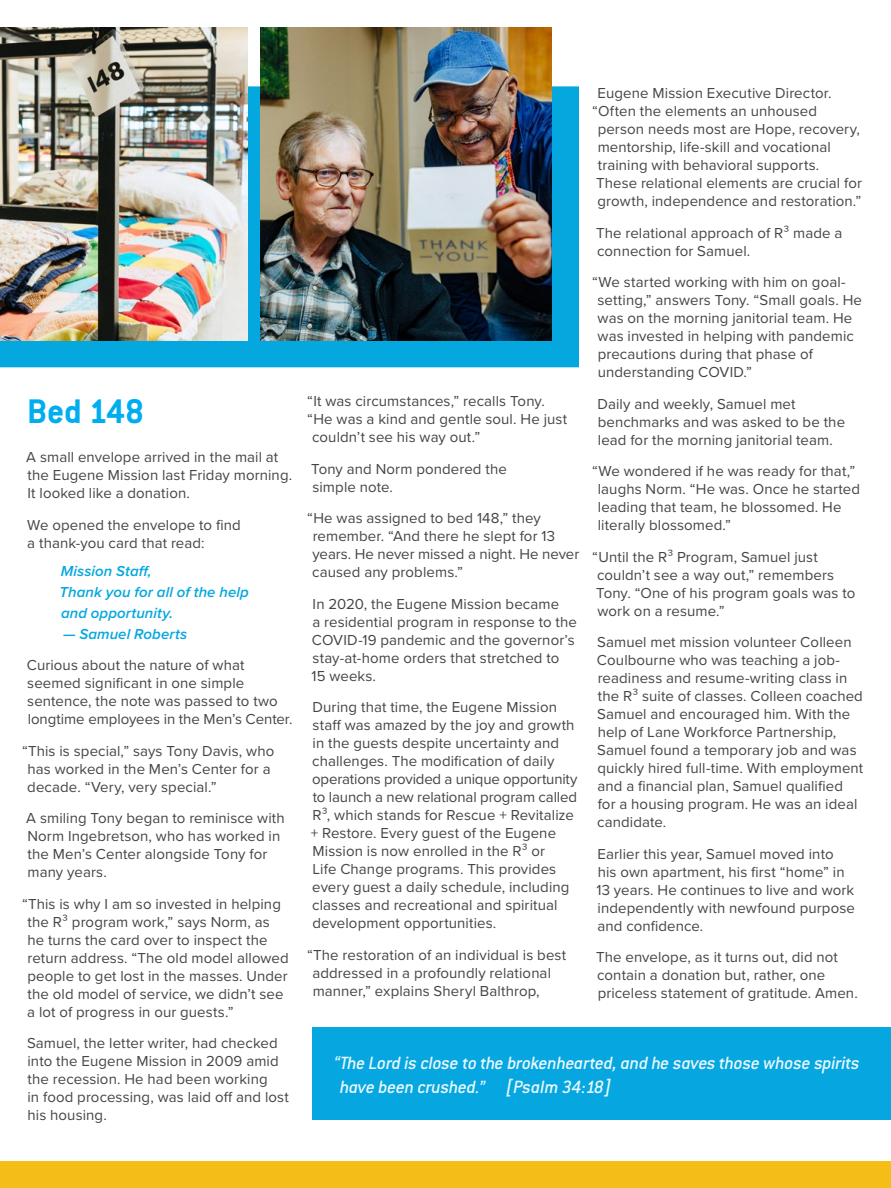
<style>
.page{position:relative;width:891px;height:1188px;background:#fff}
.page>*{position:absolute;margin:0;border:0;box-sizing:border-box;transform-origin:0 0}
.t1{font:700 37.5px "Conduit ITC";color:#00aeef}
.t2{font:italic 500 19.5px/24px "Conduit ITC";letter-spacing:-.015em;color:#e9f7fe}
.t3{font:15px/18px "Proxima Nova";letter-spacing:.005em;color:#444545}
.t4{font:italic 600 15px/21px "Proxima Nova";letter-spacing:.005em;color:#05a7df}
</style>
<div class="page">
<div style="left:0;top:86px;width:579px;height:281px;background:#05a7df"></div>
<img style="left:0;top:27px;width:247px;height:313px">
<img style="left:260px;top:27px;width:292px;height:313px">
<div style="left:312px;top:1027px;width:579px;height:93px;background:#06a7e0"></div>
<div style="left:0;top:1161px;width:891px;height:27px;background:#f5bd17"></div>
<h1 class="t1" style="left:27px;top:389px;width:119px">Bed 148</h1>
<p class="t3" style="left:26px;top:448px;width:267px">A small envelope arrived in the mail at the Eugene Mission last Friday morning.<br>It looked like a donation.</p>
<p class="t3" style="left:27px;top:515px;width:215px">We opened the envelope to find a thank-you card that read:</p>
<p class="t4" style="left:60px;top:560px;width:191px">Mission Staff,<br>Thank you for all of the help and opportunity.</p>
<p class="t4" style="left:63px;top:623px;width:126px">— Samuel Roberts</p>
<p class="t3" style="left:27px;top:655px;width:267px">Curious about the nature of what seemed significant in one simple sentence, the note was passed to two longtime employees in the Men’s Center.</p>
<p class="t3" style="left:27px;top:741px;width:249px;text-indent:-5px">“This is special,” says Tony Davis, who has worked in the Men’s Center for a decade. “Very, very special.”</p>
<p class="t3" style="left:26px;top:808px;width:260px">A smiling Tony began to reminisce with<br>Norm Ingebretson, who has worked in the Men’s Center alongside Tony for many years.</p>
<p class="t3" style="left:27px;top:894px;width:263px;text-indent:-5px">“This is why I am so invested in helping the R³ program work,” says Norm, as he turns the card over to inspect the return address. “The old model allowed people to get lost in the masses. Under the old model of service, we didn’t see a lot of progress in our guests.”</p>
<p class="t3" style="left:27px;top:1033px;width:263px">Samuel, the letter writer, had checked into the Eugene Mission in 2009 amid the recession. He had been working<br>in food processing, was laid off and lost his housing.</p>
<p class="t3" style="left:307px;top:392px;width:239px">“It was circumstances,” recalls Tony.</p>
<p class="t3" style="left:307px;top:410px;width:261px">“He was a kind and gentle soul. He just</p>
<p class="t3" style="left:312px;top:428px;width:170px">couldn’t see his way out.”</p>
<p class="t3" style="left:311px;top:459px;width:197px">Tony and Norm pondered the simple note.</p>
<p class="t3" style="left:312px;top:509px;width:269px;text-indent:-5px">“He was assigned to bed 148,” they remember. “And there he slept for 13 years. He never missed a night. He never caused any problems.”</p>
<p class="t3" style="left:312px;top:594px;width:267px">In 2020, the Eugene Mission became<br>a residential program in response to the<br>COVID-19 pandemic and the governor’s stay-at-home orders that stretched to<br>15 weeks.</p>
<p class="t3" style="left:311px;top:698px;width:268px">During that time, the Eugene Mission staff was amazed by the joy and growth in the guests despite uncertainty and challenges. The modification of daily operations provided a unique opportunity to launch a new relational program called R³, which stands for Rescue + Revitalize + Restore. Every guest of the Eugene Mission is now enrolled in the R³ or<br>Life Change programs. This provides every guest a daily schedule, including classes and recreational and spiritual development opportunities.</p>
<p class="t3" style="left:312px;top:945px;width:255px;text-indent:-5px">“The restoration of an individual is best addressed in a profoundly relational manner,” explains Sheryl Balthrop,</p>
<p class="t3" style="left:598px;top:84px;width:235px">Eugene Mission Executive Director.</p>
<p class="t3" style="left:592px;top:102px;width:226px">“Often the elements an unhoused</p>
<p class="t3" style="left:598px;top:120px;width:264px">person needs most are Hope, recovery,</p>
<p class="t3" style="left:598px;top:138px;width:235px">mentorship, life-skill and vocational</p>
<p class="t3" style="left:598px;top:156px;width:223px">training with behavioral supports.</p>
<p class="t3" style="left:596px;top:174px;width:267px">These relational elements are crucial for</p>
<p class="t3" style="left:597px;top:192px;width:265px">growth, independence and restoration.”</p>
<p class="t3" style="left:596px;top:223px;width:248px">The relational approach of R³ made a connection for Samuel.</p>
<p class="t3" style="left:597px;top:273px;width:266px;text-indent:-5px">“We started working with him on goal&shy;setting,” answers Tony. “Small goals. He was on the morning janitorial team. He was invested in helping with pandemic precautions during that phase of understanding COVID.”</p>
<p class="t3" style="left:598px;top:394px;width:249px">Daily and weekly, Samuel met benchmarks and was asked to be the lead for the morning janitorial team.</p>
<p class="t3" style="left:598px;top:462px;width:264px;text-indent:-6px">“We wondered if he was ready for that,” laughs Norm. “He was. Once he started leading that team, he blossomed. He literally blossomed.”</p>
<p class="t3" style="left:592px;top:547px;width:265px">“Until the R³ Program, Samuel just couldn’t see a way out,” remembers<br>Tony. “One of his program goals was to work on a resume.”</p>
<p class="t3" style="left:597px;top:633px;width:268px">Samuel met mission volunteer Colleen Coulbourne who was teaching a job&shy;readiness and resume-writing class in the R³ suite of classes. Colleen coached Samuel and encouraged him. With the help of Lane Workforce Partnership, Samuel found a temporary job and was quickly hired full-time. With employment and a financial plan, Samuel qualified for a housing program. He was an ideal candidate.</p>
<p class="t3" style="left:597px;top:844px;width:260px">Earlier this year, Samuel moved into his own apartment, his first “home” in 13 years. He continues to live and work independently with newfound purpose and confidence.</p>
<p class="t3" style="left:596px;top:948px;width:263px">The envelope, as it turns out, did not contain a donation but, rather, one priceless statement of gratitude. Amen.</p>
<h2 class="t2" style="left:340px;top:1051px;width:521px;text-indent:-6px">“The Lord is close to the brokenhearted, and he saves those whose spirits have been crushed.” [Psalm 34:18]</h2>
</div>
